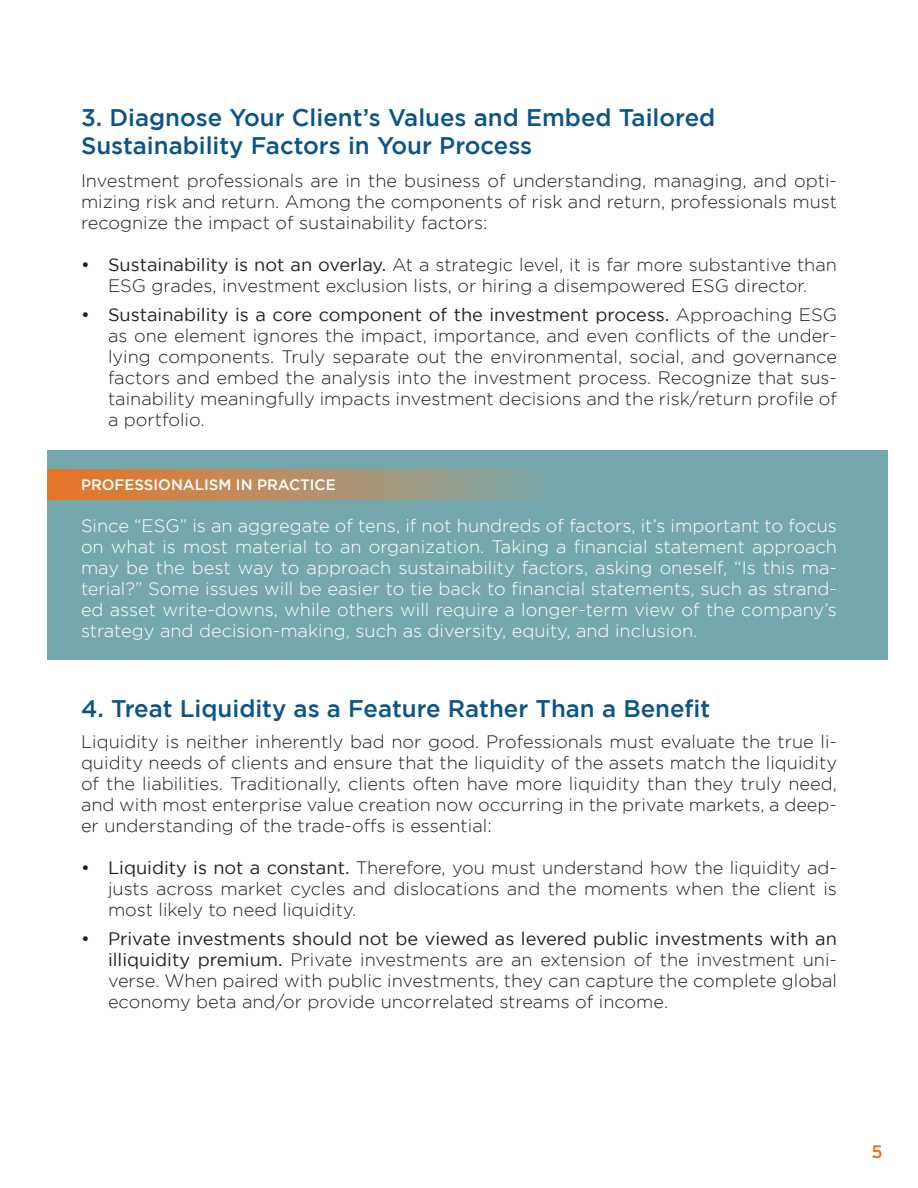
<style>
.page{position:relative;width:918px;height:1188px;background:#fff}
.page>*{position:absolute;margin:0;border:0;box-sizing:border-box;transform-origin:0 0}
.t1{font:500 24px/28.8px "Gotham";color:#0b5489}
.t2{font:300 18px/21px "Gotham";color:#231f20;text-align:justify}
.t3{font:300 18px/21px "Gotham";color:#fff;text-align:justify}
.t4{font:500 18px "Gotham";color:#e87224}
.t5{font:500 15px "Gotham";color:#fff}
.s1{font-weight:400}
</style>
<div class="page">
<div style="left:48px;top:451px;width:840px;height:209px;background:#75a8ac"></div>
<div style="left:48px;top:469px;width:509px;height:31px;background:linear-gradient(to right,#eb7626,#7daaab)"></div>
<p class="t1" style="left:81px;top:102px;width:636px">3. Diagnose Your Client’s Values and Embed Tailored<br>Sustainability Factors in Your Process</p>
<p class="t2" style="left:81px;top:170px;width:758px">Investment professionals are in the business of understanding, managing, and opti&shy;mizing risk and return. Among the components of risk and return, professionals must recognize the impact of sustainability factors:</p>
<p class="t2" style="left:81px;top:254px;width:758px;text-align:center"><span class="s1">• Sustainability is not an overlay.</span> At a strategic level, it is far more substantive than<br>ESG grades, investment exclusion lists, or hiring a disempowered ESG director.</p>
<p class="t2" style="left:108px;top:304px;width:731px;text-indent:-27px"><span class="s1">• Sustainability is a core component of the investment process.</span> Approaching ESG as one element ignores the impact, importance, and even conflicts of the under&shy;lying components. Truly separate out the environmental, social, and governance factors and embed the analysis into the investment process. Recognize that sus&shy;tainability meaningfully impacts investment decisions and the risk/return profile of a portfolio.</p>
<p class="t5" style="left:81px;top:476px;width:256px">PROFESSIONALISM IN PRACTICE</p>
<p class="t3" style="left:81px;top:515px;width:758px">Since “ESG” is an aggregate of tens, if not hundreds of factors, it’s important to focus on what is most material to an organization. Taking a financial statement approach may be the best way to approach sustainability factors, asking oneself, “Is this ma&shy;terial?” Some issues will be easier to tie back to financial statements, such as strand&shy;ed asset write-downs, while others will require a longer-term view of the company’s strategy and decision-making, such as diversity, equity, and inclusion.</p>
<p class="t1" style="left:81px;top:693px;width:631px">4. Treat Liquidity as a Feature Rather Than a Benefit</p>
<p class="t2" style="left:81px;top:731px;width:758px">Liquidity is neither inherently bad nor good. Professionals must evaluate the true li&shy;quidity needs of clients and ensure that the liquidity of the assets match the liquidity of the liabilities. Traditionally, clients often have more liquidity than they truly need, and with most enterprise value creation now occurring in the private markets, a deep&shy;er understanding of the trade-offs is essential:</p>
<p class="t2" style="left:108px;top:857px;width:731px;text-indent:-27px"><span class="s1">• Liquidity is not a constant.</span> Therefore, you must understand how the liquidity ad&shy;justs across market cycles and dislocations and the moments when the client is most likely to need liquidity.</p>
<p class="t2" style="left:108px;top:928px;width:731px;text-indent:-27px"><span class="s1">• Private investments should not be viewed as levered public investments with an illiquidity premium.</span> Private investments are an extension of the investment uni&shy;verse. When paired with public investments, they can capture the complete global economy beta and/or provide uncorrelated streams of income.</p>
<p class="t4" style="left:872px;top:1141px;width:13px">5</p>
</div>
